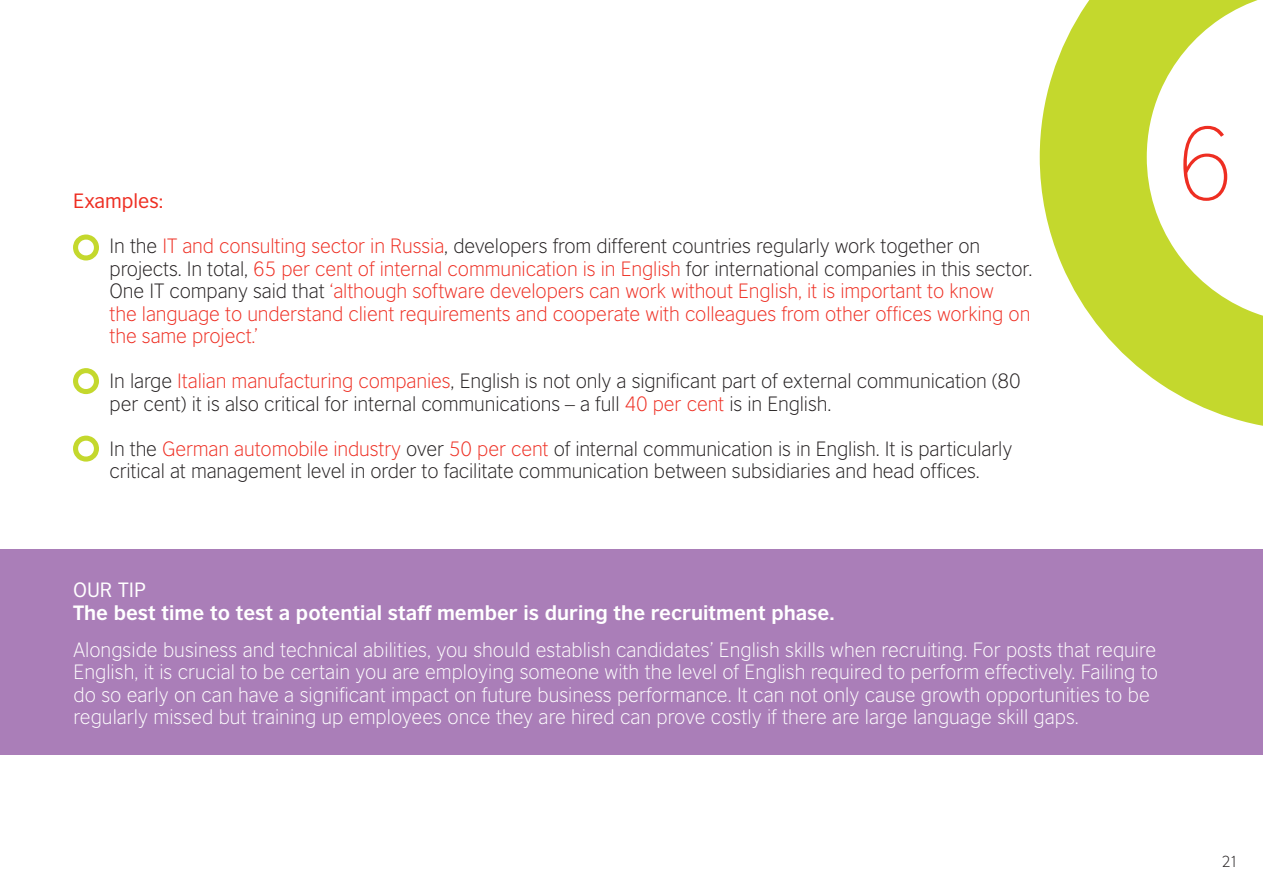
<style>
.page{position:relative;width:1263px;height:893px;background:#fff}
.page>*{position:absolute;margin:0;border:0;box-sizing:border-box;transform-origin:0 0}
.t1{font:200 97.5px "British Council Sans";color:#ee2e22}
.t2{font:300 19.5px/22.5px "British Council Sans";color:#fff}
.t3{font:300 19.5px/22.5px "British Council Sans";letter-spacing:-.005em;color:#ee2e22}
.t4{font:300 19.5px/22.5px "British Council Sans";letter-spacing:-.01em;color:#231f20}
.t5{font:700 19.5px "British Council Sans";color:#fff}
.t6{font:19.5px "British Council Sans";color:#ee2e22}
.t7{font:19.5px "British Council Sans";color:#fff}
.t8{font:300 15px "British Council Sans";color:#231f20}
.s1{color:#231f20}
.s2{color:#ee2e22}
</style>
<div class="page">
<div style="left:0;top:549px;width:1263px;height:206px;background:#aa7eb8"></div>
<svg style="left:1040px;top:0;width:223px;height:426px;fill:#c4d82d"></svg>
<svg style="left:73px;top:234px;width:26px;height:26px"></svg>
<svg style="left:73px;top:368px;width:26px;height:26px"></svg>
<svg style="left:73px;top:436px;width:26px;height:26px"></svg>
<p class="t6" style="left:73px;top:189px;width:92px">Examples:</p>
<p class="t3" style="left:110px;top:234px;width:924px"><span class="s1">In the</span> IT and consulting sector in Russia<span class="s1">, developers from different countries regularly work together on projects. In total,</span> 65 per cent of internal communication is in English <span class="s1">for international companies in this sector.<br>One IT company said that</span> ‘although software developers can work without English, it is important to know<br>the language to understand client requirements and cooperate with colleagues from other offices working on the same project.’</p>
<p class="t4" style="left:110px;top:369px;width:913px">In large <span class="s2">Italian manufacturing companies</span>, English is not only a significant part of external communication (80 per cent) it is also critical for internal communications – a full <span class="s2">40 per cent</span> is in English.</p>
<p class="t4" style="left:109px;top:437px;width:904px">In the <span class="s2">German automobile industry</span> over <span class="s2">50 per cent</span> of internal communication is in English. It is particularly critical at management level in order to facilitate communication between subsidiaries and head offices.</p>
<h1 class="t1" style="left:1176px;top:106px;width:59px">6</h1>
<p class="t7" style="left:73px;top:578px;width:74px">OUR TIP</p>
<p class="t5" style="left:73px;top:600px;width:763px">The best time to test a potential staff member is during the recruitment phase.</p>
<p class="t2" style="left:74px;top:638px;width:1086px">Alongside business and technical abilities, you should establish candidates’ English skills when recruiting. For posts that require English, it is crucial to be certain you are employing someone with the level of English required to perform effectively. Failing to do so early on can have a significant impact on future business performance. It can not only cause growth opportunities to be regularly missed but training up employees once they are hired can prove costly if there are large language skill gaps.</p>
<p class="t8" style="left:1222px;top:852px;width:18px">21</p>
</div>
